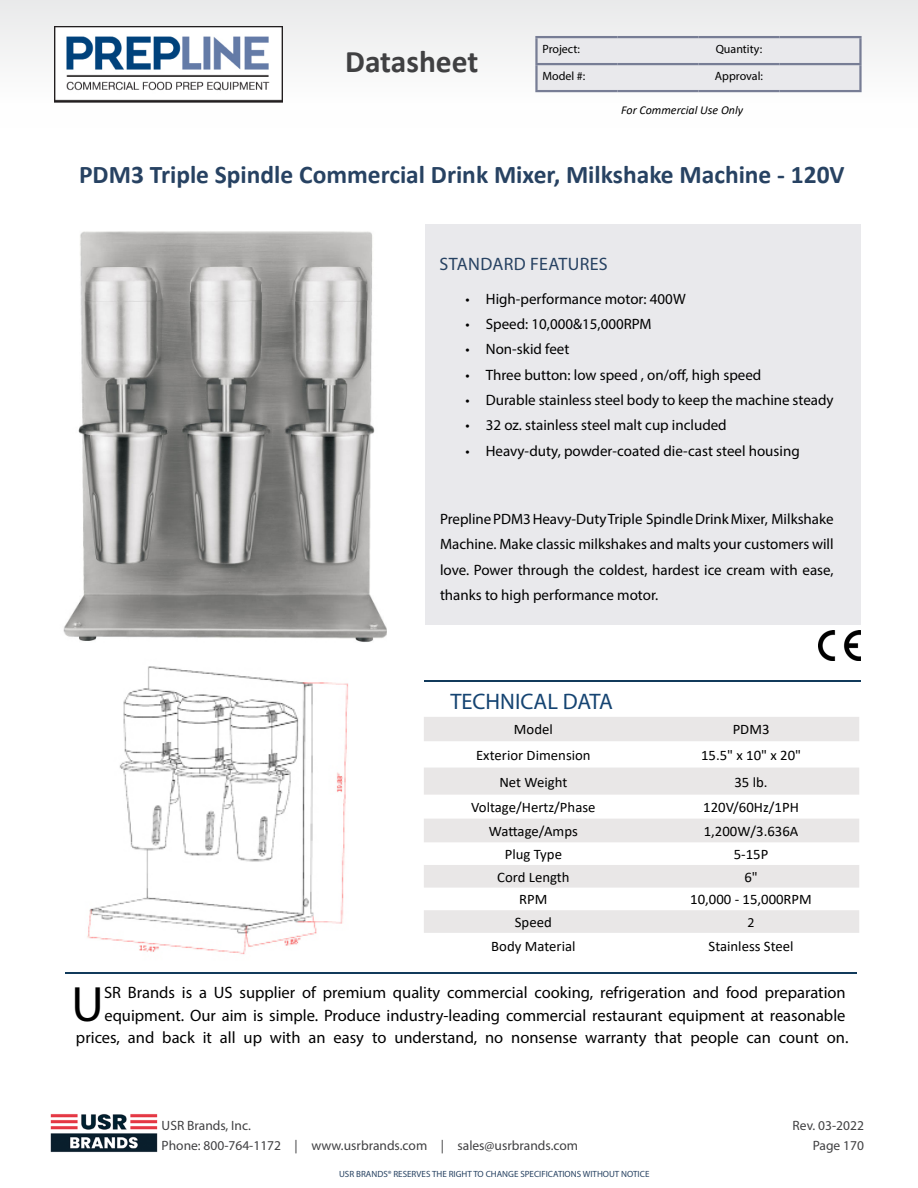
<style>
.page{position:relative;width:918px;height:1188px;background:#fff}
.page>*{position:absolute;margin:0;border:0;box-sizing:border-box;transform-origin:0 0}
.t1{font:49.95px "Myriad Pro";color:#000}
.t2{font:700 31.5px "Calibri";color:#404042}
.t3{font:700 25.5px "Calibri";color:#274262}
.t4{font:22.5px "Myriad Pro";color:#154472}
.t5{font:18px "Myriad Pro";letter-spacing:.02em;color:#274262}
.t6{font:16.5px/22.5px "Myriad Pro";color:#000;text-align:right}
.t7{font:15px/25.5px "Myriad Pro";color:#000;text-align:justify}
.t8{font:14.55px "Calibri";color:#000}
.t9{font:13.5px/19.5px "Myriad Pro";color:#404042}
.t10{font:13.5px "Myriad Pro";color:#000}
.t11{font:12px "Myriad Pro";color:#000}
.t12{font:italic 12px "Calibri";color:#000}
.t13{font:9px "Myriad Pro";color:#274262}
</style>
<div class="page">
<hr style="left:65px;top:972px;width:792px;height:2px;background:#113a5b">
<div style="left:425px;top:224px;width:436px;height:400px;background:#e9e9ec"></div>
<svg style="left:424px;top:717px;width:435px;height:216px;fill:#e9e7e7"></svg>
<hr style="left:424px;top:680px;width:437px;height:2px;background:#113a5b">
<img style="left:819px;top:630px;width:42px;height:30px">
<img style="left:63px;top:231px;width:324px;height:411px">
<img style="left:87px;top:666px;width:261px;height:289px">
<div style="left:0;top:0;width:918px;height:127px;background:#f5f5f6"></div>
<div style="left:538px;top:38px;width:321px;height:52px;background:#e9e9ec"></div>
<hr style="left:535px;top:36px;width:82px;height:2px;background:#777d95">
<hr style="left:535px;top:38px;width:3px;height:25px;background:#777d95">
<hr style="left:617px;top:36px;width:81px;height:2px;background:#777d95">
<hr style="left:698px;top:36px;width:81px;height:2px;background:#777d95">
<hr style="left:779px;top:36px;width:83px;height:2px;background:#777d95">
<hr style="left:859px;top:38px;width:3px;height:25px;background:#777d95">
<hr style="left:535px;top:63px;width:82px;height:2px;background:#777d95">
<hr style="left:535px;top:65px;width:3px;height:25px;background:#777d95">
<hr style="left:617px;top:63px;width:81px;height:2px;background:#777d95">
<hr style="left:698px;top:63px;width:81px;height:2px;background:#777d95">
<hr style="left:779px;top:63px;width:83px;height:2px;background:#777d95">
<hr style="left:859px;top:65px;width:3px;height:25px;background:#777d95">
<hr style="left:535px;top:90px;width:82px;height:2px;background:#777d95">
<hr style="left:617px;top:90px;width:81px;height:2px;background:#777d95">
<hr style="left:698px;top:90px;width:81px;height:2px;background:#777d95">
<hr style="left:779px;top:90px;width:83px;height:2px;background:#777d95">
<img style="left:55px;top:26px;width:228px;height:76px">
<img style="left:50px;top:1114px;width:108px;height:38px">
<h2 class="t2" style="left:345px;top:40px;width:135px">Datasheet</h2>
<p class="t11" style="left:542px;top:42px;width:39px">Project:</p>
<p class="t11" style="left:716px;top:42px;width:48px">Quantity:</p>
<p class="t11" style="left:542px;top:69px;width:44px">Model #:</p>
<p class="t11" style="left:715px;top:69px;width:50px">Approval:</p>
<p class="t12" style="left:621px;top:102px;width:123px">For Commercial Use Only</p>
<h3 class="t3" style="left:79px;top:156px;width:767px">PDM3 Triple Spindle Commercial Drink Mixer, Milkshake Machine - 120V</h3>
<p class="t5" style="left:440px;top:253px;width:170px">STANDARD FEATURES</p>
<p class="t7" style="left:466px;top:286px;width:222px">• High-performance motor: 400W</p>
<p class="t7" style="left:466px;top:311px;width:188px">• Speed: 10,000&amp;15,000RPM</p>
<p class="t7" style="left:466px;top:336px;width:105px">• Non-skid feet</p>
<p class="t7" style="left:466px;top:362px;width:297px">• Three button: low speed , on/off, high speed</p>
<p class="t7" style="left:466px;top:387px;width:370px">• Durable stainless steel body to keep the machine steady</p>
<p class="t7" style="left:466px;top:412px;width:263px">• 32 oz. stainless steel malt cup included</p>
<p class="t7" style="left:466px;top:438px;width:336px">• Heavy-duty, powder-coated die-cast steel housing</p>
<p class="t7" style="left:440px;top:506px;width:395px">Prepline PDM3 Heavy-Duty Triple Spindle Drink Mixer, Milkshake Machine. Make classic milkshakes and malts your customers will love. Power through the coldest, hardest ice cream with ease, thanks to high performance motor.</p>
<h3 class="t4" style="left:450px;top:688px;width:164px">TECHNICAL DATA</h3>
<p class="t8" style="left:514px;top:720px;width:40px">Model</p>
<p class="t8" style="left:733px;top:720px;width:38px">PDM3</p>
<p class="t8" style="left:476px;top:745px;width:116px">Exterior Dimension</p>
<p class="t8" style="left:701px;top:745px;width:101px">15.5" x 10" x 20"</p>
<p class="t8" style="left:499px;top:772px;width:69px">Net Weight</p>
<p class="t8" style="left:735px;top:772px;width:35px">35 lb.</p>
<p class="t8" style="left:471px;top:797px;width:126px">Voltage/Hertz/Phase</p>
<p class="t8" style="left:703px;top:797px;width:97px">120V/60Hz/1PH</p>
<p class="t8" style="left:489px;top:821px;width:90px">Wattage/Amps</p>
<p class="t8" style="left:704px;top:821px;width:96px">1,200W/3.636A</p>
<p class="t8" style="left:505px;top:844px;width:59px">Plug Type</p>
<p class="t8" style="left:734px;top:844px;width:36px">5-15P</p>
<p class="t8" style="left:497px;top:867px;width:74px">Cord Length</p>
<p class="t8" style="left:744px;top:867px;width:15px">6"</p>
<p class="t8" style="left:519px;top:889px;width:30px">RPM</p>
<p class="t8" style="left:690px;top:889px;width:123px">10,000 - 15,000RPM</p>
<p class="t8" style="left:515px;top:912px;width:38px">Speed</p>
<p class="t10" style="left:748px;top:914px;width:8px">2</p>
<p class="t8" style="left:491px;top:936px;width:86px">Body Material</p>
<p class="t8" style="left:709px;top:936px;width:86px">Stainless Steel</p>
<p class="t6" style="left:76px;top:981px;width:774px">SR Brands is a US supplier of premium quality commercial cooking, refrigeration and food preparation equipment. Our aim is simple. Produce industry-leading commercial restaurant equipment at reasonable prices, and back it all up with an easy to understand, no nonsense warranty that people can count on.</p>
<h1 class="t1" style="left:72px;top:973px;width:34px">U</h1>
<p class="t9" style="left:162px;top:1116px;width:418px">USR Brands, Inc.<br>Phone: 800-764-1172 | www.usrbrands.com | sales@usrbrands.com</p>
<p class="t9" style="left:793px;top:1116px;width:73px;text-align:right">Rev. 03-2022<br>Page 170</p>
<p class="t13" style="left:339px;top:1169px;width:312px">USR BRANDS® RESERVES THE RIGHT TO CHANGE SPECIFICATIONS WITHOUT NOTICE</p>
</div>
